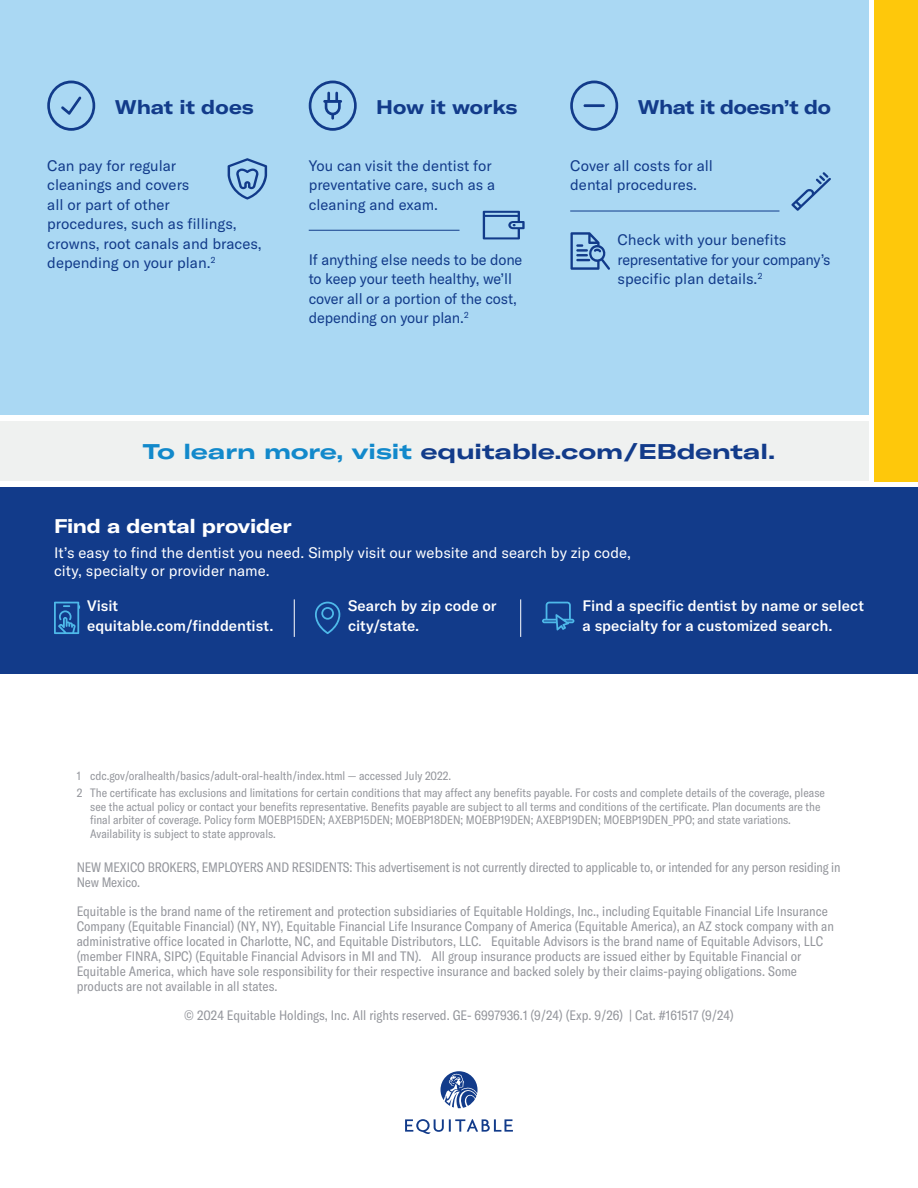
<style>
.page{position:relative;width:918px;height:1188px;background:#fff}
.page>*{position:absolute;margin:0;border:0;box-sizing:border-box;transform-origin:0 0}
.Body_Copy{font:700 expanded 21px "GT America";color:#123b8a}
.Body_Copy-2{font:700 expanded 19.5px "GT America";letter-spacing:-.015em;color:#123b8a}
.Body_Copy-3{font:700 expanded 19.5px "GT America";letter-spacing:-.01em;color:#fff}
.Body_Copy-4{font:15px/19.5px "GT America";color:#123b8a}
.Body_Copy-5{font:500 15px/19.5px "GT America";color:#fff}
.Body_Copy-6{font:15px/18px "GT America";color:#fff}
.Compliance{font:condensed 13.5px/15px "GT America";color:#94969c}
.t1{font:condensed 12px/13.5px "GT America";color:#94969c}
.s1{color:#1289cb}
</style>
<div class="page">
<div style="left:0;top:488px;width:918px;height:186px;background:#123b8a"></div>
<div style="left:0;top:421px;width:868px;height:60px;background:#eff1f0"></div>
<div style="left:874px;top:0;width:44px;height:481px;background:#fec80b"></div>
<div style="left:0;top:0;width:868px;height:414px;background:#aad8f3"></div>
<svg style="left:47px;top:81px;width:48px;height:50px"></svg>
<svg style="left:309px;top:81px;width:48px;height:50px"></svg>
<svg style="left:570px;top:81px;width:48px;height:50px"></svg>
<hr style="left:584px;top:104px;width:21px;height:3px;background:#123b8a">
<hr style="left:309px;top:230px;width:151px;height:1px;background:#123b8a">
<hr style="left:570px;top:211px;width:209px;height:1px;background:#123b8a">
<svg style="left:571px;top:232px;width:39px;height:38px"></svg>
<svg style="left:791px;top:172px;width:40px;height:39px"></svg>
<svg style="left:483px;top:211px;width:42px;height:28px"></svg>
<svg style="left:228px;top:158px;width:39px;height:42px"></svg>
<svg style="left:54px;top:602px;width:26px;height:32px"></svg>
<svg style="left:315px;top:602px;width:25px;height:32px"></svg>
<svg style="left:542px;top:602px;width:32px;height:28px"></svg>
<hr style="left:294px;top:599px;width:1px;height:38px;background:#fff">
<hr style="left:520px;top:599px;width:1px;height:38px;background:#fff">
<svg style="left:405px;top:1071px;width:108px;height:63px"></svg>
<p class="Body_Copy-2" style="left:115px;top:95px;width:141px">What it does</p>
<p class="Body_Copy-2" style="left:376px;top:95px;width:143px">How it works</p>
<p class="Body_Copy-2" style="left:638px;top:95px;width:195px">What it doesn’t do</p>
<p class="Body_Copy-4" style="left:47px;top:156px;width:216px">Can pay for regular<br>cleanings and covers<br>all or part of other<br>procedures, such as fillings, crowns, root canals and braces, depending on your plan.<sup>2</sup></p>
<p class="Body_Copy-4" style="left:309px;top:156px;width:188px">You can visit the dentist for preventative care, such as a cleaning and exam.</p>
<p class="Body_Copy-4" style="left:309px;top:250px;width:215px">If anything else needs to be done to keep your teeth healthy, we’ll cover all or a portion of the cost, depending on your plan.<sup>2</sup></p>
<p class="Body_Copy-4" style="left:570px;top:156px;width:144px">Cover all costs for all dental procedures.</p>
<p class="Body_Copy-4" style="left:617px;top:230px;width:215px">Check with your benefits representative for your company’s specific plan details.<sup>2</sup></p>
<p class="Body_Copy" style="left:143px;top:438px;width:634px"><span class="s1">To learn more, visit</span> equitable.com/EBdental.</p>
<p class="Body_Copy-3" style="left:54px;top:514px;width:239px">Find a dental provider</p>
<p class="Body_Copy-6" style="left:54px;top:543px;width:579px">It’s easy to find the dentist you need. Simply visit our website and search by zip code, city, specialty or provider name.</p>
<p class="Body_Copy-5" style="left:87px;top:596px;width:188px">Visit equitable.com/finddentist.</p>
<p class="Body_Copy-5" style="left:348px;top:596px;width:150px">Search by zip code or city/state.</p>
<p class="Body_Copy-5" style="left:583px;top:596px;width:283px">Find a specific dentist by name or select a specialty for a customized search.</p>
<p class="t1" style="left:77px;top:769px;width:376px">1 cdc.gov/oralhealth/basics/adult-oral-health/index.html — accessed July 2022.</p>
<p class="t1" style="left:90px;top:787px;width:736px;text-indent:-14px">2 The certificate has exclusions and limitations for certain conditions that may affect any benefits payable. For costs and complete details of the coverage, please see the actual policy or contact your benefits representative. Benefits payable are subject to all terms and conditions of the certificate. Plan documents are the final arbiter of coverage. Policy form MOEBP15DEN; AXEBP15DEN; MOEBP18DEN; MOEBP19DEN; AXEBP19DEN; MOEBP19DEN_PPO; and state variations.<br>Availability is subject to state approvals.</p>
<p class="Compliance" style="left:77px;top:860px;width:765px">NEW MEXICO BROKERS, EMPLOYERS AND RESIDENTS: This advertisement is not currently directed to applicable to, or intended for any person residing in<br>New Mexico.</p>
<p class="Compliance" style="left:77px;top:904px;width:759px">Equitable is the brand name of the retirement and protection subsidiaries of Equitable Holdings, Inc., including Equitable Financial Life Insurance Company (Equitable Financial) (NY, NY), Equitable Financial Life Insurance Company of America (Equitable America), an AZ stock company with an administrative office located in Charlotte, NC, and Equitable Distributors, LLC. Equitable Advisors is the brand name of Equitable Advisors, LLC (member FINRA, SIPC) (Equitable Financial Advisors in MI and TN). All group insurance products are issued either by Equitable Financial or Equitable America, which have sole responsibility for their respective insurance and backed solely by their claims-paying obligations. Some products are not available in all states.</p>
<p class="Compliance" style="left:184px;top:1008px;width:551px">© 2024 Equitable Holdings, Inc. All rights reserved. GE- 6997936.1 (9/24) (Exp. 9/26) | Cat. #161517 (9/24)</p>
</div>
